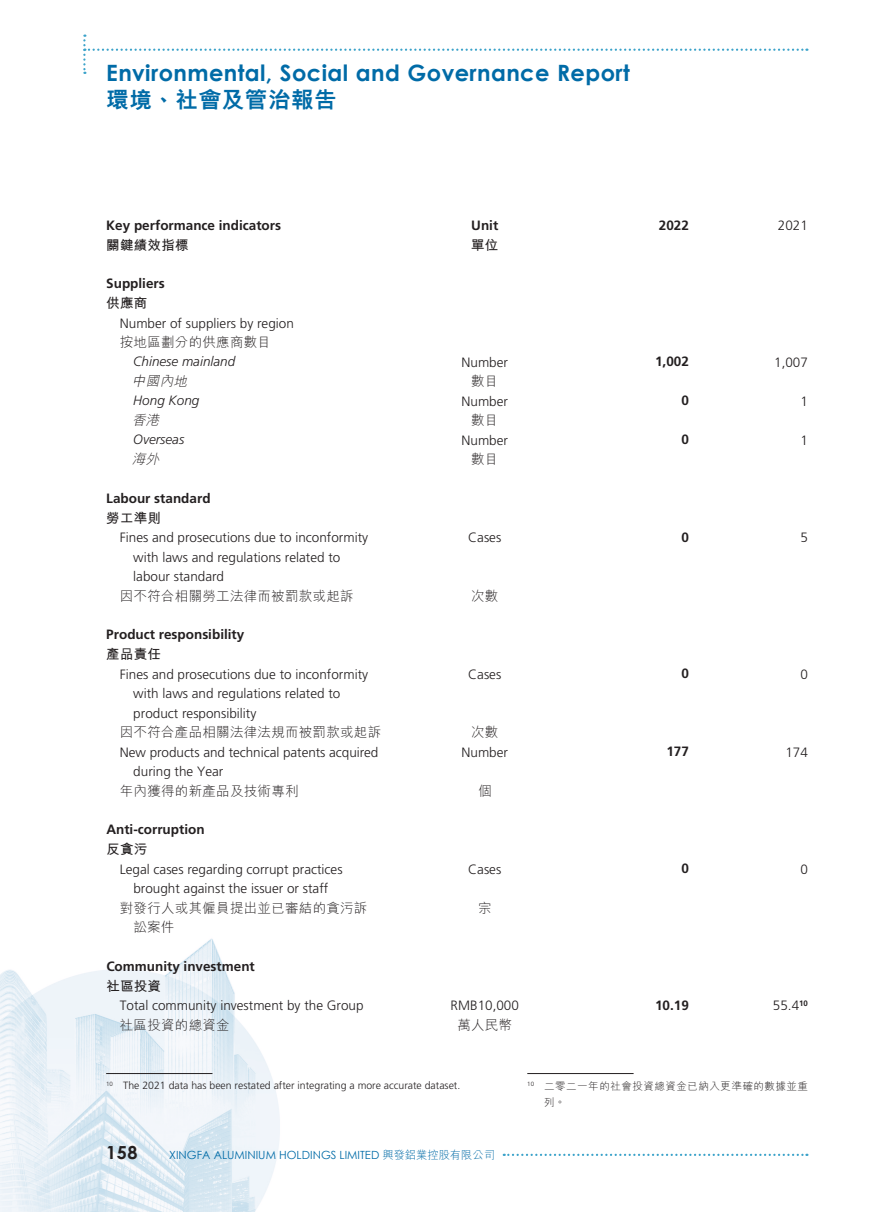
<style>
.page{position:relative;width:893px;height:1212px;background:#fff}
.page>*{position:absolute;margin:0;border:0;box-sizing:border-box;transform-origin:0 0}
.t1{font:700 22.5px "Century Gothic";letter-spacing:.02em;color:#006ba7}
.t2{font:800 22.5px "M Hei HK";letter-spacing:.025em;color:#006ba7}
.t3{font:700 18px "Century Gothic";color:#231f20}
.t4{font:300 13.5px/19.5px "Frutiger LT Std";color:#231f20}
.t5{font:700 13.5px "Frutiger LT Std";color:#231f20}
.t6{font:300 13.5px/19.5px "M Hei HK";letter-spacing:.02em;color:#231f20}
.t7{font:italic 300 13.5px "Frutiger LT Std";color:#231f20}
.t8{font:700 13.5px "M Hei HK";letter-spacing:.02em;color:#231f20}
.t9{font:italic 300 13.5px "M Hei HK";color:#231f20}
.t10{font:11.25px "Century Gothic";color:#006ba7}
.t11{font:300 10.5px "Frutiger LT Std";color:#231f20}
.t12{font:300 10.5px/16.5px "M Hei HK";letter-spacing:.05em;color:#231f20}
.s1{font-family:"M Hei HK";font-weight:300}
</style>
<div class="page">
<img style="left:0;top:938px;width:280px;height:274px">
<svg style="left:83px;top:35px;width:724px;height:39px"></svg>
<svg style="left:504px;top:1154px;width:303px;height:2px"></svg>
<hr style="left:527px;top:1073px;width:107px;height:1px;background:#231f20">
<hr style="left:106px;top:1073px;width:106px;height:1px;background:#231f20">
<h1 class="t1" style="left:106px;top:55px;width:525px">Environmental, Social and Governance Report</h1>
<h1 class="t2" style="left:106px;top:89px;width:232px">環境、社會及管治報告</h1>
<p class="t5" style="left:106px;top:217px;width:176px">Key performance indicators</p>
<p class="t5" style="left:471px;top:217px;width:28px">Unit</p>
<p class="t5" style="left:659px;top:217px;width:32px">2022</p>
<p class="t4" style="left:778px;top:216px;width:32px">2021</p>
<p class="t8" style="left:106px;top:235px;width:84px">關鍵績效指標</p>
<p class="t8" style="left:471px;top:235px;width:29px">單位</p>
<p class="t5" style="left:106px;top:276px;width:60px">Suppliers</p>
<p class="t8" style="left:106px;top:294px;width:43px">供應商</p>
<p class="t4" style="left:120px;top:314px;width:176px">Number of suppliers by region</p>
<p class="t6" style="left:120px;top:332px;width:153px">按地區劃分的供應商數目</p>
<p class="t7" style="left:133px;top:354px;width:104px">Chinese mainland</p>
<p class="t4" style="left:461px;top:353px;width:48px">Number</p>
<p class="t5" style="left:655px;top:354px;width:35px">1,002</p>
<p class="t4" style="left:774px;top:353px;width:35px">1,007</p>
<p class="t9" style="left:132px;top:375px;width:59px">中國內地</p>
<p class="t6" style="left:471px;top:371px;width:29px">數目</p>
<p class="t7" style="left:133px;top:393px;width:68px">Hong Kong</p>
<p class="t4" style="left:461px;top:392px;width:48px">Number</p>
<p class="t5" style="left:681px;top:393px;width:9px">0</p>
<p class="t4" style="left:800px;top:392px;width:9px">1</p>
<p class="t9" style="left:132px;top:414px;width:32px">香港</p>
<p class="t6" style="left:471px;top:410px;width:29px">數目</p>
<p class="t7" style="left:133px;top:432px;width:52px">Overseas</p>
<p class="t4" style="left:461px;top:431px;width:48px">Number</p>
<p class="t5" style="left:681px;top:432px;width:9px">0</p>
<p class="t4" style="left:800px;top:431px;width:9px">1</p>
<p class="t9" style="left:132px;top:453px;width:32px">海外</p>
<p class="t6" style="left:471px;top:449px;width:29px">數目</p>
<p class="t5" style="left:106px;top:490px;width:106px">Labour standard</p>
<p class="t8" style="left:106px;top:508px;width:56px">勞工準則</p>
<p class="t4" style="left:133px;top:528px;width:236px;text-indent:-13px">Fines and prosecutions due to inconformity with laws and regulations related to labour standard</p>
<p class="t4" style="left:468px;top:528px;width:35px">Cases</p>
<p class="t5" style="left:681px;top:529px;width:9px">0</p>
<p class="t4" style="left:800px;top:528px;width:9px">5</p>
<p class="t6" style="left:120px;top:586px;width:235px">因不符合相關勞工法律而被罰款或起訴</p>
<p class="t6" style="left:471px;top:586px;width:29px">次數</p>
<p class="t5" style="left:106px;top:627px;width:140px">Product responsibility</p>
<p class="t8" style="left:106px;top:645px;width:56px">產品責任</p>
<p class="t4" style="left:133px;top:665px;width:236px;text-indent:-13px">Fines and prosecutions due to inconformity with laws and regulations related to product responsibility</p>
<p class="t4" style="left:468px;top:665px;width:35px">Cases</p>
<p class="t5" style="left:681px;top:666px;width:9px">0</p>
<p class="t4" style="left:800px;top:665px;width:9px">0</p>
<p class="t6" style="left:120px;top:722px;width:263px">因不符合產品相關法律法規而被罰款或起訴</p>
<p class="t6" style="left:471px;top:722px;width:29px">次數</p>
<p class="t4" style="left:133px;top:743px;width:247px;text-indent:-13px">New products and technical patents acquired during the Year</p>
<p class="t4" style="left:461px;top:743px;width:48px">Number</p>
<p class="t5" style="left:666px;top:744px;width:24px">177</p>
<p class="t4" style="left:785px;top:743px;width:24px">174</p>
<p class="t6" style="left:120px;top:781px;width:180px">年內獲得的新產品及技術專利</p>
<p class="t6" style="left:478px;top:781px;width:15px">個</p>
<p class="t5" style="left:106px;top:822px;width:100px">Anti-corruption</p>
<p class="t8" style="left:106px;top:840px;width:43px">反貪污</p>
<p class="t4" style="left:120px;top:860px;width:224px;text-align:center">Legal cases regarding corrupt practices brought against the issuer or staff</p>
<p class="t4" style="left:468px;top:860px;width:35px">Cases</p>
<p class="t5" style="left:681px;top:861px;width:9px">0</p>
<p class="t4" style="left:800px;top:860px;width:9px">0</p>
<p class="t6" style="left:133px;top:898px;width:236px;text-indent:-13px">對發行人或其僱員提出並已審結的貪污訴訟案件</p>
<p class="t6" style="left:478px;top:898px;width:15px">宗</p>
<p class="t5" style="left:106px;top:958px;width:150px">Community investment</p>
<p class="t8" style="left:106px;top:976px;width:56px">社區投資</p>
<p class="t4" style="left:120px;top:996px;width:245px">Total community investment by the Group</p>
<p class="t4" style="left:451px;top:996px;width:70px">RMB10,000</p>
<p class="t5" style="left:655px;top:997px;width:35px">10.19</p>
<p class="t4" style="left:773px;top:996px;width:36px">55.4<sup>10</sup></p>
<p class="t6" style="left:120px;top:1015px;width:111px">社區投資的總資金</p>
<p class="t6" style="left:457px;top:1015px;width:56px">萬人民幣</p>
<p class="t11" style="left:106px;top:1079px;width:356px"><sup>10</sup> The 2021 data has been restated after integrating a more accurate dataset.</p>
<h2 class="t3" style="left:106px;top:1139px;width:33px">158</h2>
<p class="t10" style="left:169px;top:1147px;width:327px">XINGFA ALUMINIUM HOLDINGS LIMITED <span class="s1">興發鋁業控股有限公司</span></p>
<p class="t12" style="left:544px;top:1077px;width:265px;text-indent:-17px"><sup>10</sup> 二零二一年的社會投資總資金已納入更準確的數據並重列。</p>
</div>
